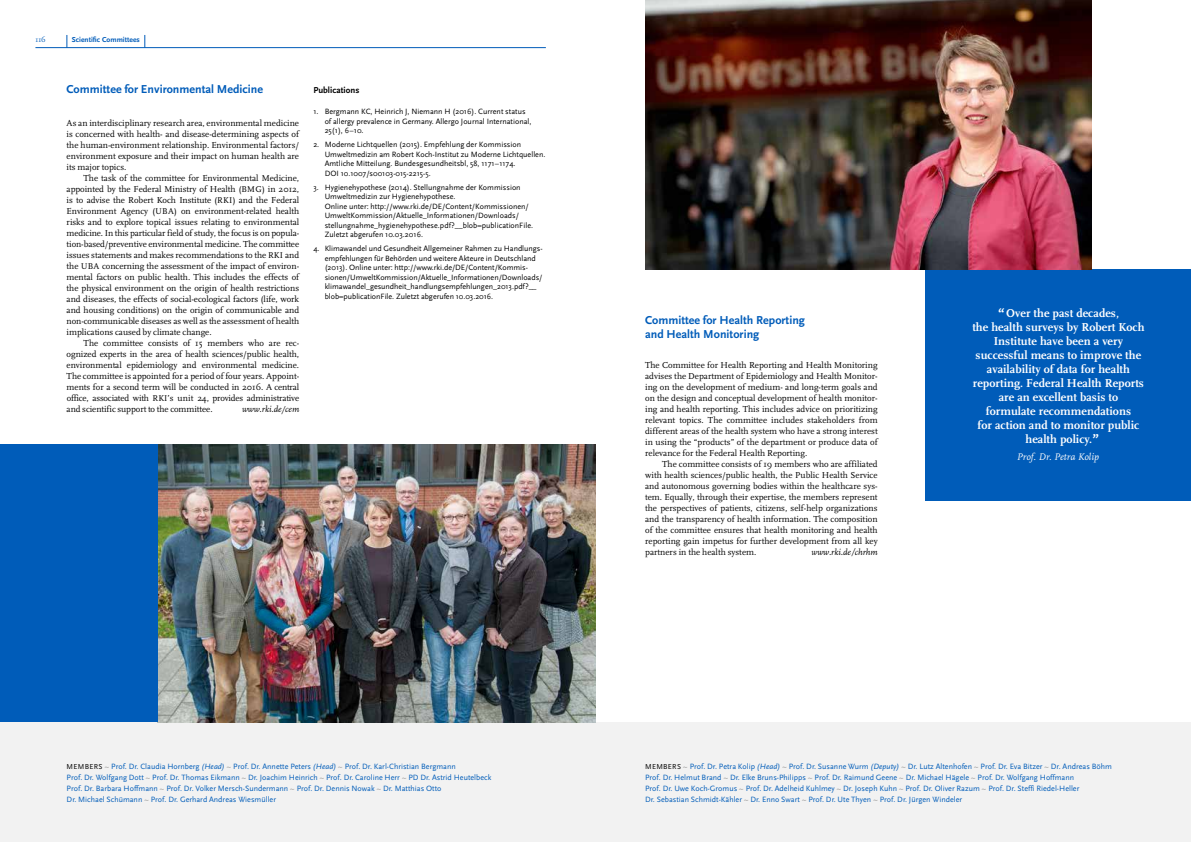
<style>
.page{position:relative;width:1191px;height:842px;background:#fff}
.page>*{position:absolute;margin:0;border:0;box-sizing:border-box;transform-origin:0 0}
.t1{font:700 12px "FF Scala OSX";color:#fff}
.t2{font:700 12px/14px "Scala Sans";letter-spacing:.005em;color:#005cb9}
.t3{font:italic 10px "FF Scala OSX";color:#fff}
.t4{font:9px/11px "FF Scala OSX";letter-spacing:-.005em;color:#000}
.t5{font:italic 9px "FF Scala OSX";letter-spacing:-.005em;color:#000}
.t6{font:700 9px "Scala Sans";color:#000}
.t7{font:8px/9.5px "Scala Sans";color:#000}
.t8{font:8px/11px "Scala Sans";color:#005cb9}
.t9{font:700 7.5px "Scala Sans";letter-spacing:.005em;color:#005cb9}
.t10{font:7.5px "FF Scala OSX";color:#005cb9}
.s1{font-size:8.8px}
.s2{font-size:17.8px}
.s3{font-size:7.5px;color:#000}
.s4{color:#878786}
.s5{font-style:italic}
</style>
<div class="page">
<hr style="left:35px;top:47px;width:511px;height:1px;background:#005cb9">
<div style="left:595px;top:722px;width:596px;height:120px;background:#f2f2f2"></div>
<div style="left:0;top:722px;width:595px;height:120px;background:#f2f2f2"></div>
<div style="left:926px;top:269px;width:265px;height:231px;background:#005cb9"></div>
<svg style="left:67px;top:35px;width:1px;height:13px"></svg>
<svg style="left:145px;top:35px;width:1px;height:13px"></svg>
<img style="left:157px;top:444px;width:438px;height:278px">
<div style="left:0;top:444px;width:157px;height:278px;background:#005cb9"></div>
<img style="left:645px;top:0;width:446px;height:269px">
<p class="t10" style="left:35px;top:36px;width:12px">116</p>
<p class="t9" style="left:72px;top:36px;width:70px">Scientific Committees</p>
<h1 class="t2" style="left:67px;top:83px;width:198px">Committee for Environmental Medicine</h1>
<p class="t4" style="left:67px;top:118px;width:235px">As an interdisciplinary research area, environmental medicine is concerned with health- and disease-determining aspects of the human-environment relationship. Environmental factors/ environment exposure and their impact on human health are its major topics.</p>
<p class="t4" style="left:67px;top:173px;width:235px;text-indent:17px">The task of the committee for Environmental Medicine, appointed by the Federal Ministry of Health (<span class="s1">BMG</span>) in 2012, is to advise the Robert Koch Institute (<span class="s1">RKI</span>) and the Federal Environment Agency (<span class="s1">UBA</span>) on environment-related health risks and to explore topical issues relating to environmental medicine. In this particular field of study, the focus is on popula&shy;tion-based/preventive environmental medicine. The committee issues statements and makes recommendations to the <span class="s1">RKI</span> and the <span class="s1">UBA</span> concerning the assessment of the impact of environ&shy;mental factors on public health. This includes the effects of the physical environment on the origin of health restrictions and diseases, the effects of social-ecological factors (life, work and housing conditions) on the origin of communicable and non-communicable diseases as well as the assessment ofhealth implications caused by climate change.</p>
<p class="t4" style="left:67px;top:338px;width:234px;text-align:justify;text-indent:17px">The committee consists of 15 members who are rec&shy;ognized experts in the area of health sciences/public health, environmental epidemiology and environmental medicine.<br>The committee is appointed for a period offour years. Appoint&shy;ments for a second term will be conducted in 2016. A central office, associated with <span class="s1">RKI</span>’s unit 24, provides administrative and scientific support to the committee.</p>
<p class="t5" style="left:242px;top:405px;width:59px">www.rki.de/cem</p>
<h2 class="t6" style="left:313px;top:85px;width:47px">Publications</h2>
<p class="t7" style="left:325px;top:107px;width:208px;text-indent:-11px">1. bergmann Kc, heinrich J, niemann h (2016). current status of allergy prevalence in Germany. allergo Journal International,<br>25(1), 6–10.</p>
<p class="t7" style="left:325px;top:140px;width:222px;text-indent:-11px">2. Moderne Lichtquellen (2015). empfehlung der Kommission umweltmedizin am robert Koch-Institut zu Moderne Lichtquellen. amtliche Mitteilung. bundesgesundheitsbl, 58, 1171–1174.<br>DoI 10.1007/s00103-015-2215-5.</p>
<p class="t7" style="left:325px;top:183px;width:210px;text-indent:-11px">3. hygienehypothese (2014). stellungnahme der Kommission umweltmedizin zur hygienehypothese.<br>online unter: http://www.rki.de/De/content/Kommissionen/ umweltKommission/aktuelle_Informationen/Downloads/ stellungnahme_hygienehypothese.pdf?__blob=publicationfile.<br>Zuletzt abgerufen 10.03.2016.</p>
<p class="t7" style="left:325px;top:244px;width:219px;text-indent:-11px">4. Klimawandel und Gesundheit allgemeiner rahmen zu handlungs&shy;empfehlungen für behörden und weitere akteure in Deutschland (2013). online unter: http://www.rki.de/De/content/Kommis&shy;sionen/umweltKommission/aktuelle_Informationen/Downloads/ klimawandel_gesundheit_handlungsempfehlungen_2013.pdf?__ blob=publicationfile. Zuletzt abgerufen 10.03.2016.</p>
<h2 class="t2" style="left:645px;top:314px;width:161px">Committee for Health Reporting and Health Monitoring</h2>
<p class="t4" style="left:645px;top:360px;width:235px">The Committee for Health Reporting and Health Monitoring advises the Department of Epidemiology and Health Monitor&shy;ing on the development of medium- and long-term goals and on the design and conceptual development of health monitor&shy;ing and health reporting. This includes advice on prioritizing relevant topics. The committee includes stakeholders from different areas of the health system who have a strong interest in using the “products” of the department or produce data of relevance for the Federal Health Reporting.</p>
<p class="t4" style="left:645px;top:459px;width:234px;text-align:justify;text-indent:17px">The committee consists of 19 members who are affiliated with health sciences/public health, the Public Health Service and autonomous governing bodies within the healthcare sys&shy;tem. Equally, through their expertise, the members represent the perspectives of patients, citizens, self-help organizations and the transparency of health information. The composition of the committee ensures that health monitoring and health reporting gain impetus for further development from all key partners in the health system.</p>
<p class="t5" style="left:811px;top:548px;width:68px">www.rki.de/chrhm</p>
<p class="t1" style="left:997px;top:306px;width:123px"><span class="s2">“</span>Over the past decades,</p>
<p class="t1" style="left:972px;top:320px;width:174px">the health surveys by Robert Koch</p>
<p class="t1" style="left:993px;top:334px;width:131px">Institute have been a very</p>
<p class="t1" style="left:975px;top:348px;width:167px">successful means to improve the</p>
<p class="t1" style="left:987px;top:362px;width:145px">availability of data for health</p>
<p class="t1" style="left:972px;top:376px;width:173px">reporting. Federal Health Reports</p>
<p class="t1" style="left:998px;top:390px;width:121px">are an excellent basis to</p>
<p class="t1" style="left:985px;top:404px;width:147px">formulate recommendations</p>
<p class="t1" style="left:977px;top:418px;width:163px">for action and to monitor public</p>
<p class="t1" style="left:1025px;top:432px;width:75px">health policy.<span class="s2">”</span></p>
<p class="t3" style="left:1016px;top:451px;width:84px">Prof. Dr. Petra Kolip</p>
<p class="t8" style="left:67px;top:761px;width:426px"><span class="s3">MeMbers</span> <span class="s4">~</span> Prof. Dr. claudia hornberg <span class="s5">(Head)</span> <span class="s4">~</span> Prof. Dr. annette Peters <span class="s5">(Head)</span> <span class="s4">~</span> Prof. Dr. Karl-christian bergmann<br>Prof. Dr. Wolfgang Dott <span class="s4">~</span> Prof. Dr. thomas eikmann <span class="s4">~</span> Dr. Joachim heinrich <span class="s4">~</span> Prof. Dr. caroline herr <span class="s4">~</span> PD Dr. astrid heutelbeck Prof. Dr. barbara hoffmann <span class="s4">~</span> Prof. Dr. Volker Mersch-sundermann <span class="s4">~</span> Prof. Dr. Dennis nowak <span class="s4">~</span> Dr. Matthias otto<br>Dr. Michael schümann <span class="s4">~</span> Prof. Dr. Gerhard andreas Wiesmüller</p>
<p class="t8" style="left:645px;top:761px;width:468px"><span class="s3">MeMbers</span> <span class="s4">~</span> Prof. Dr. Petra Kolip <span class="s5">(Head)</span> <span class="s4">~</span> Prof. Dr. susanne Wurm <span class="s5">(Deputy)</span> <span class="s4">~</span> Dr. Lutz altenhofen <span class="s4">~</span> Prof. Dr. eva bitzer <span class="s4">~</span> Dr. andreas böhm Prof. Dr. helmut brand <span class="s4">~</span> Dr. elke bruns-Philipps <span class="s4">~</span> Prof. Dr. raimund Geene <span class="s4">~</span> Dr. Michael hägele <span class="s4">~</span> Prof. Dr. Wolfgang hoffmann<br>Prof. Dr. uwe Koch-Gromus <span class="s4">~</span> Prof. Dr. adelheid Kuhlmey <span class="s4">~</span> Dr. Joseph Kuhn <span class="s4">~</span> Prof. Dr. oliver razum <span class="s4">~</span> Prof. Dr. steffi riedel-heller<br>Dr. sebastian schmidt-Kähler <span class="s4">~</span> Dr. enno swart <span class="s4">~</span> Prof. Dr. ute thyen <span class="s4">~</span> Prof. Dr. Jürgen Windeler</p>
</div>
